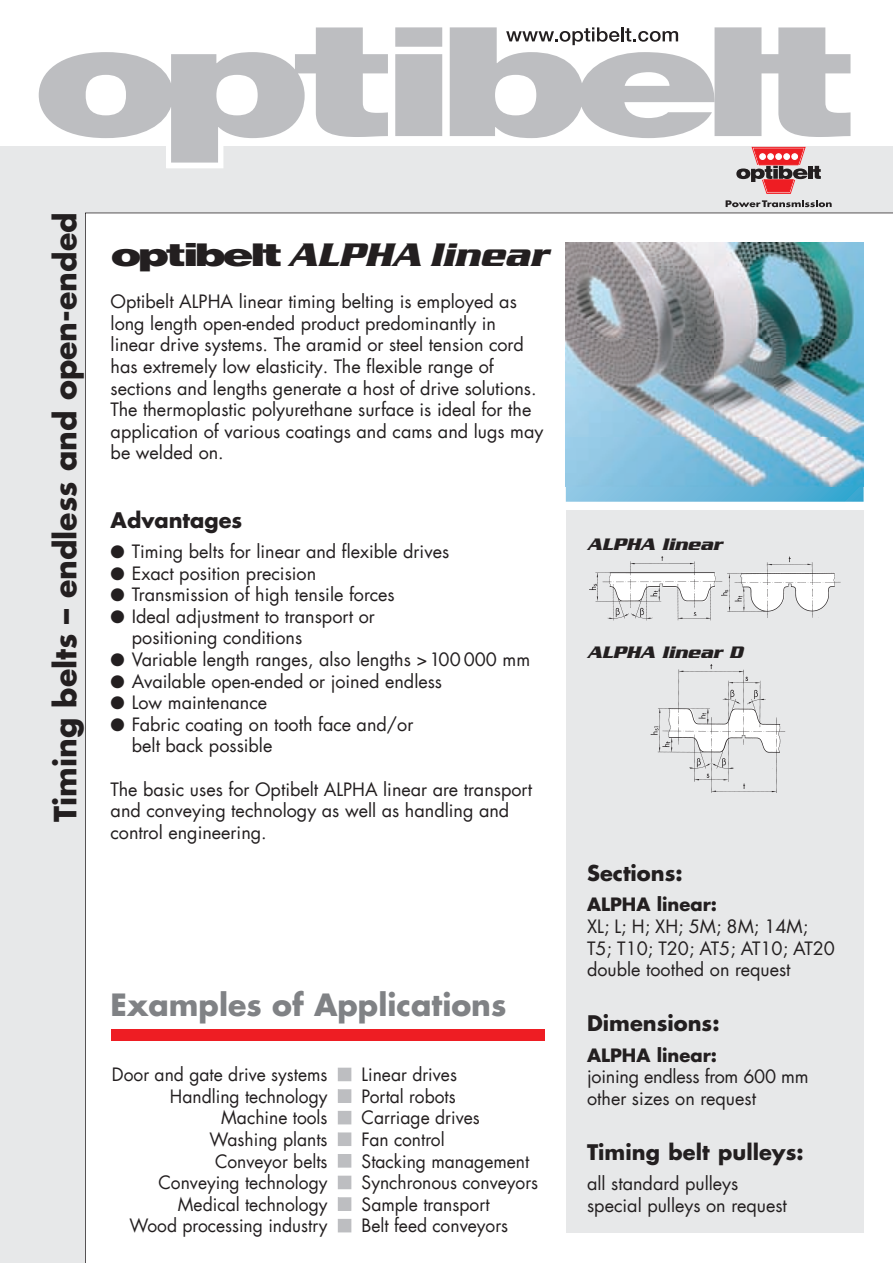
<style>
.page{position:relative;width:893px;height:1263px;background:#fff}
.page>*{position:absolute;margin:0;border:0;box-sizing:border-box;transform-origin:0 0}
.t1{font:italic 700 35.25px "Serpentine";color:#231f20}
.t2{font:700 30px "Futura Com";color:#231f20}
.t3{font:700 30px "Futura Com";color:#808285}
.t4{font:700 21px "Futura Com";color:#231f20}
.t5{font:18px/21.6px "Futura Com";color:#231f20}
.t6{font:700 18px "Futura Com";color:#231f20}
.t7{font:italic 700 18px "Serpentine";color:#231f20}
.s1{font-family:"Helvetica Com";font-weight:900;font-style:normal;font-size:31.35px}
</style>
<div class="page">
<div style="left:0;top:147px;width:892px;height:1116px;background:#e7e8e9"></div>
<div style="left:85px;top:213px;width:807px;height:1050px;background:#fff"></div>
<div style="left:566px;top:510px;width:297px;height:723px;background:#e7e8e9"></div>
<img style="left:651px;top:664px;width:134px;height:129px">
<img style="left:589px;top:556px;width:132px;height:64px">
<img style="left:721px;top:557px;width:119px;height:60px">
<svg style="left:813px;top:166px;width:7px;height:13px"></svg>
<hr style="left:808px;top:166px;width:4px;height:13px;background:#231f20">
<svg style="left:725px;top:200px;width:106px;height:7px"></svg>
<svg style="left:736px;top:147px;width:71px;height:47px"></svg>
<svg style="left:166px;top:163px;width:57px;height:5px"></svg>
<svg style="left:395px;top:27px;width:47px;height:109px;background:#c2c2c5"></svg>
<svg style="left:39px;top:27px;width:349px;height:136px;fill:#c0c1c3"></svg>
<svg style="left:449px;top:27px;width:401px;height:111px"></svg>
<svg style="left:566px;top:487px;width:297px;height:15px;background:#69b7da"></svg>
<img style="left:566px;top:242px;width:297px;height:245px">
<svg style="left:338px;top:1068px;width:13px;height:13px"></svg>
<svg style="left:338px;top:1089px;width:13px;height:14px"></svg>
<svg style="left:338px;top:1111px;width:13px;height:13px"></svg>
<svg style="left:338px;top:1132px;width:13px;height:14px"></svg>
<svg style="left:338px;top:1154px;width:13px;height:14px"></svg>
<svg style="left:338px;top:1176px;width:13px;height:13px"></svg>
<svg style="left:338px;top:1197px;width:13px;height:14px"></svg>
<svg style="left:338px;top:1219px;width:13px;height:13px"></svg>
<div style="left:111px;top:1029px;width:433px;height:12px;background:#ee1d23"></div>
<h2 class="t2" style="left:52px;top:822px;width:611px;rotate:-90deg">Timing belts – endless and open-ended</h2>
<h1 class="t1" style="left:111px;top:244px;width:438px"><span class="s1">optibelt</span>ALPHA linear</h1>
<p class="t5" style="left:111px;top:292px;width:434px">Optibelt ALPHA linear timing belting is employed as long length open-ended product predominantly in linear drive systems. The aramid or steel tension cord has extremely low elasticity. The flexible range of sections and lengths generate a host of drive solutions.<br>The thermoplastic polyurethane surface is ideal for the application of various coatings and cams and lugs may be welded on.</p>
<p class="t4" style="left:111px;top:511px;width:133px">Advantages</p>
<p class="t5" style="left:111px;top:541px;width:340px">● Timing belts for linear and flexible drives</p>
<p class="t5" style="left:111px;top:563px;width:207px">● Exact position precision</p>
<p class="t5" style="left:111px;top:584px;width:285px">● Transmission of high tensile forces</p>
<p class="t5" style="left:132px;top:606px;width:244px;text-indent:-21px">● Ideal adjustment to transport or positioning conditions</p>
<p class="t5" style="left:111px;top:649px;width:421px">● Variable length ranges, also lengths &gt;100 000 mm</p>
<p class="t5" style="left:111px;top:671px;width:333px">● Available open-ended or joined endless</p>
<p class="t5" style="left:111px;top:692px;width:158px">● Low maintenance</p>
<p class="t5" style="left:132px;top:714px;width:283px;text-indent:-21px">● Fabric coating on tooth face and/or belt back possible</p>
<p class="t5" style="left:111px;top:779px;width:423px">The basic uses for Optibelt ALPHA linear are transport and conveying technology as well as handling and control engineering.</p>
<h2 class="t3" style="left:111px;top:991px;width:397px">Examples of Applications</h2>
<p class="t5" style="left:112px;top:1065px;width:217px">Door and gate drive systems</p>
<p class="t5" style="left:361px;top:1065px;width:97px">Linear drives</p>
<p class="t5" style="left:170px;top:1086px;width:159px">Handling technology</p>
<p class="t5" style="left:361px;top:1086px;width:96px">Portal robots</p>
<p class="t5" style="left:221px;top:1108px;width:108px">Machine tools</p>
<p class="t5" style="left:361px;top:1108px;width:120px">Carriage drives</p>
<p class="t5" style="left:209px;top:1129px;width:120px">Washing plants</p>
<p class="t5" style="left:361px;top:1129px;width:85px">Fan control</p>
<p class="t5" style="left:215px;top:1151px;width:114px">Conveyor belts</p>
<p class="t5" style="left:361px;top:1151px;width:169px">Stacking management</p>
<p class="t5" style="left:159px;top:1173px;width:170px">Conveying technology</p>
<p class="t5" style="left:361px;top:1173px;width:178px">Synchronous conveyors</p>
<p class="t5" style="left:178px;top:1194px;width:151px">Medical technology</p>
<p class="t5" style="left:361px;top:1194px;width:130px">Sample transport</p>
<p class="t5" style="left:129px;top:1216px;width:200px">Wood processing industry</p>
<p class="t5" style="left:361px;top:1216px;width:148px">Belt feed conveyors</p>
<p class="t7" style="left:587px;top:538px;width:137px">ALPHA linear</p>
<p class="t7" style="left:587px;top:647px;width:157px">ALPHA linear D</p>
<p class="t4" style="left:587px;top:864px;width:97px">Sections:</p>
<p class="t6" style="left:587px;top:897px;width:131px">ALPHA linear:</p>
<p class="t5" style="left:587px;top:916px;width:249px">XL; L; H; XH; 5M; 8M; 14M;<br>T5; T10; T20; AT5; AT10; AT20 double toothed on request</p>
<p class="t4" style="left:587px;top:1014px;width:134px">Dimensions:</p>
<p class="t6" style="left:587px;top:1047px;width:131px">ALPHA linear:</p>
<p class="t5" style="left:587px;top:1067px;width:223px">joining endless from 600 mm other sizes on request</p>
<p class="t4" style="left:587px;top:1143px;width:218px">Timing belt pulleys:</p>
<p class="t5" style="left:587px;top:1174px;width:201px">all standard pulleys special pulleys on request</p>
</div>
